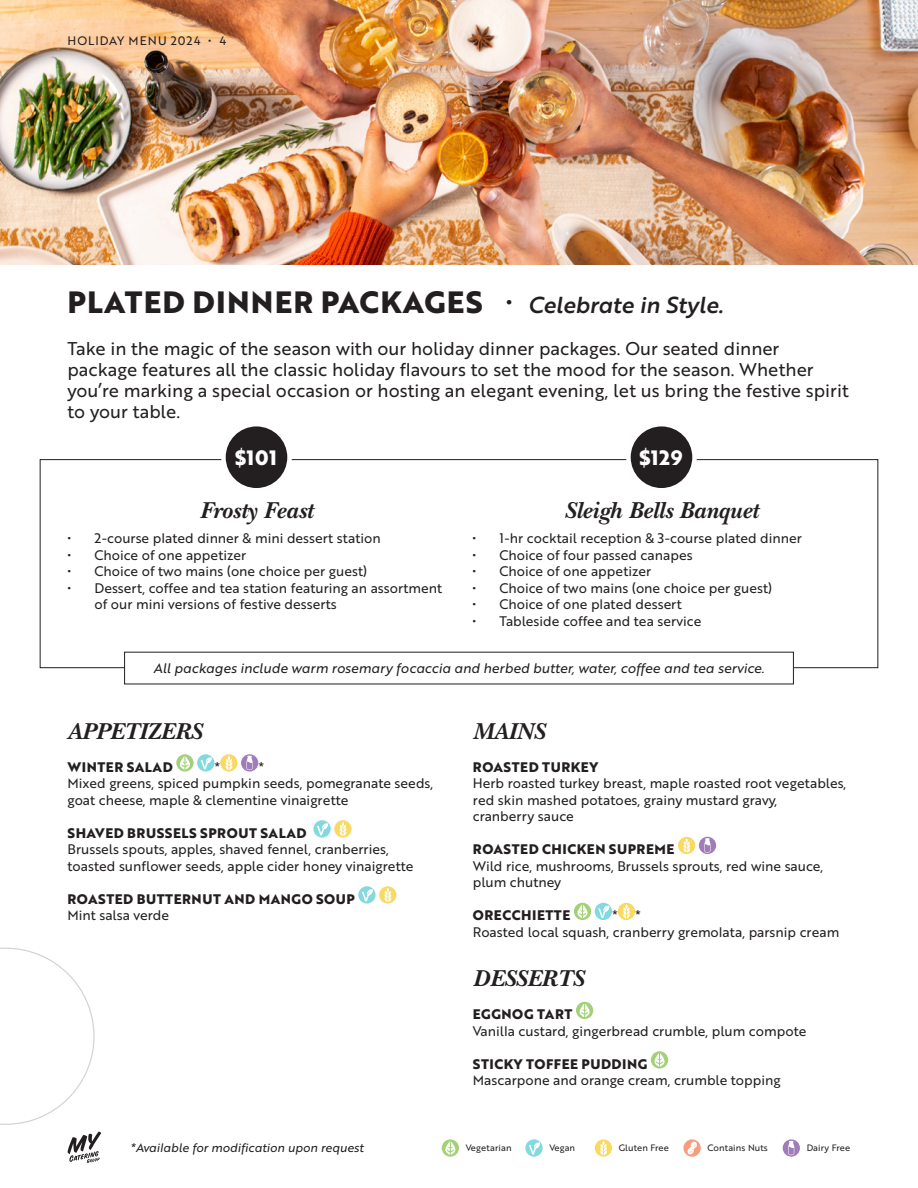
<style>
.page{position:relative;width:918px;height:1188px;background:#fff}
.page>*{position:absolute;margin:0;border:0;box-sizing:border-box;transform-origin:0 0}
.Brother_Reg_9_11{font:700 30px "Brother 1816 Extra";letter-spacing:.04em;color:#231f20}
.Brother_Reg_9_11-2{font:italic 700 24px "New Baskerville Std";color:#231f20}
.Brother_Reg_9_11-3{font:700 20.25px "Brother 1816 Extra";letter-spacing:.04em;color:#fff}
.Brother_Body_12_14{font:18px/21px "Brother 1816 Regular";color:#231f20}
.Brother_Reg_9_11-4{font:13.5px/16.5px "Brother 1816 Regular";color:#231f20}
.Brother_Reg_9_11-5{font:700 13.5px "Brother 1816 Extra";letter-spacing:.04em;color:#231f20}
.Brother_Reg_9_11-6{font:13.5px "Brother 1816 Regular Italic";color:#231f20}
.t1{font:12px "Brother 1816 Regular Italic";color:#231f20}
.t2{font:12px "Brother 1816 Regular";letter-spacing:.085em;color:#231f20}
.t3{font:9px "Brother 1816 Regular";letter-spacing:.01em;color:#231f20}
.s1{font-family:"Brother 1816 Light";font-weight:400}
.s2{font-family:"Brother 1816 Medium Italic";font-weight:400;font-size:22.5px}
</style>
<div class="page">
<img style="left:0;top:0;width:918px;height:265px">
<svg style="left:67px;top:1131px;width:34px;height:32px"></svg>
<svg style="left:783px;top:1139px;width:17px;height:18px"></svg>
<svg style="left:788px;top:1141px;width:6px;height:14px"></svg>
<svg style="left:683px;top:1139px;width:18px;height:18px"></svg>
<svg style="left:687px;top:1141px;width:10px;height:14px"></svg>
<div style="left:595px;top:1139px;width:17px;height:18px;background:#fad963;border-radius:50%"></div>
<svg style="left:600px;top:1141px;width:7px;height:14px"></svg>
<svg style="left:525px;top:1139px;width:18px;height:18px"></svg>
<svg style="left:529px;top:1142px;width:11px;height:13px"></svg>
<svg style="left:442px;top:1139px;width:17px;height:18px"></svg>
<svg style="left:445px;top:1141px;width:10px;height:14px"></svg>
<div style="left:628px;top:424px;width:67px;height:66px;background:#231f20;border-radius:50%"></div>
<div style="left:626px;top:422px;width:71px;height:71px;border:4px solid #fff;border-radius:50%"></div>
<div style="left:223px;top:424px;width:67px;height:66px;background:#231f20;border-radius:50%"></div>
<div style="left:221px;top:422px;width:71px;height:71px;border:4px solid #fff;border-radius:50%"></div>
<svg style="left:176px;top:754px;width:18px;height:18px"></svg>
<svg style="left:180px;top:756px;width:10px;height:14px"></svg>
<svg style="left:197px;top:754px;width:17px;height:18px"></svg>
<svg style="left:201px;top:757px;width:11px;height:12px"></svg>
<div style="left:220px;top:754px;width:17px;height:18px;background:#fad963;border-radius:50%"></div>
<svg style="left:225px;top:756px;width:8px;height:14px"></svg>
<div style="left:241px;top:754px;width:17px;height:18px;background:#a07db8;border-radius:50%"></div>
<svg style="left:246px;top:756px;width:7px;height:14px"></svg>
<svg style="left:313px;top:820px;width:18px;height:18px"></svg>
<svg style="left:317px;top:823px;width:11px;height:12px"></svg>
<svg style="left:334px;top:820px;width:18px;height:18px"></svg>
<svg style="left:339px;top:822px;width:8px;height:14px"></svg>
<svg style="left:358px;top:886px;width:18px;height:18px"></svg>
<svg style="left:362px;top:889px;width:11px;height:12px"></svg>
<div style="left:379px;top:886px;width:17px;height:18px;background:#fad963;border-radius:50%"></div>
<svg style="left:384px;top:888px;width:8px;height:14px"></svg>
<div style="left:678px;top:837px;width:17px;height:17px;background:#fad963;border-radius:50%"></div>
<svg style="left:683px;top:838px;width:7px;height:14px"></svg>
<div style="left:699px;top:837px;width:17px;height:17px;background:#a07db8;border-radius:50%"></div>
<svg style="left:704px;top:838px;width:7px;height:15px"></svg>
<div style="left:574px;top:903px;width:17px;height:17px;background:#a3d178;border-radius:50%"></div>
<svg style="left:578px;top:905px;width:10px;height:13px"></svg>
<div style="left:595px;top:903px;width:17px;height:17px;background:#82d9e0;border-radius:50%"></div>
<svg style="left:598px;top:905px;width:12px;height:13px"></svg>
<div style="left:618px;top:903px;width:17px;height:17px;background:#fad963;border-radius:50%"></div>
<svg style="left:623px;top:904px;width:7px;height:14px"></svg>
<div style="left:576px;top:1002px;width:17px;height:17px;background:#a3d178;border-radius:50%"></div>
<svg style="left:580px;top:1004px;width:10px;height:13px"></svg>
<svg style="left:651px;top:1051px;width:17px;height:18px"></svg>
<svg style="left:655px;top:1053px;width:10px;height:14px"></svg>
<svg style="left:0;top:948px;width:95px;height:177px"></svg>
<p class="t2" style="left:68px;top:32px;width:160px">HOLIDAY MENU 2024 • 4</p>
<p class="Brother_Reg_9_11" style="left:68px;top:279px;width:657px">PLATED DINNER PACKAGES <span class="s1">•</span> <span class="s2">Celebrate in Style.</span></p>
<p class="Brother_Body_12_14" style="left:68px;top:337px;width:783px">Take in the magic of the season with our holiday dinner packages. Our seated dinner package features all the classic holiday flavours to set the mood for the season. Whether you’re marking a special occasion or hosting an elegant evening, let us bring the festive spirit to your table.</p>
<p class="Brother_Reg_9_11-3" style="left:235px;top:442px;width:44px">$101</p>
<p class="Brother_Reg_9_11-3" style="left:639px;top:442px;width:46px">$129</p>
<p class="Brother_Reg_9_11-2" style="left:200px;top:496px;width:115px">Frosty Feast</p>
<p class="Brother_Reg_9_11-4" style="left:68px;top:529px;width:315px">• 2-course plated dinner &amp; mini dessert station</p>
<p class="Brother_Reg_9_11-4" style="left:68px;top:546px;width:180px">• Choice of one appetizer</p>
<p class="Brother_Reg_9_11-4" style="left:68px;top:562px;width:301px">• Choice of two mains (one choice per guest)</p>
<p class="Brother_Reg_9_11-4" style="left:94px;top:579px;width:349px;text-indent:-27px">• Dessert, coffee and tea station featuring an assortment of our mini versions of festive desserts</p>
<p class="Brother_Reg_9_11-2" style="left:565px;top:496px;width:195px">Sleigh Bells Banquet</p>
<p class="Brother_Reg_9_11-4" style="left:472px;top:529px;width:331px">• 1-hr cocktail reception &amp; 3-course plated dinner</p>
<p class="Brother_Reg_9_11-4" style="left:472px;top:546px;width:222px">• Choice of four passed canapes</p>
<p class="Brother_Reg_9_11-4" style="left:472px;top:562px;width:180px">• Choice of one appetizer</p>
<p class="Brother_Reg_9_11-4" style="left:472px;top:579px;width:301px">• Choice of two mains (one choice per guest)</p>
<p class="Brother_Reg_9_11-4" style="left:472px;top:595px;width:211px">• Choice of one plated dessert</p>
<p class="Brother_Reg_9_11-4" style="left:472px;top:612px;width:230px">• Tableside coffee and tea service</p>
<p class="Brother_Reg_9_11-6" style="left:154px;top:658px;width:612px">All packages include warm rosemary focaccia and herbed butter, water, coffee and tea service.</p>
<p class="Brother_Reg_9_11-2" style="left:68px;top:717px;width:136px">APPETIZERS</p>
<p class="Brother_Reg_9_11-5" style="left:68px;top:756px;width:107px">WINTER SALAD</p>
<p class="Brother_Reg_9_11-4" style="left:214px;top:758px;width:7px">*</p>
<p class="Brother_Reg_9_11-4" style="left:258px;top:758px;width:7px">*</p>
<p class="Brother_Reg_9_11-4" style="left:68px;top:774px;width:367px">Mixed greens, spiced pumpkin seeds, pomegranate seeds, goat cheese, maple &amp; clementine vinaigrette</p>
<p class="Brother_Reg_9_11-5" style="left:68px;top:822px;width:241px">SHAVED BRUSSELS SPROUT SALAD</p>
<p class="Brother_Reg_9_11-4" style="left:68px;top:840px;width:323px">Brussels spouts, apples, shaved fennel, cranberries,</p>
<p class="Brother_Reg_9_11-4" style="left:68px;top:857px;width:348px">toasted sunflower seeds, apple cider honey vinaigrette</p>
<p class="Brother_Reg_9_11-5" style="left:68px;top:888px;width:289px">ROASTED BUTTERNUT AND MANGO SOUP</p>
<p class="Brother_Reg_9_11-4" style="left:68px;top:906px;width:103px">Mint salsa verde</p>
<p class="t1" style="left:130px;top:1139px;width:235px">*Available for modification upon request</p>
<p class="Brother_Reg_9_11-2" style="left:473px;top:717px;width:74px">MAINS</p>
<p class="Brother_Reg_9_11-5" style="left:473px;top:756px;width:127px">ROASTED TURKEY</p>
<p class="Brother_Reg_9_11-4" style="left:473px;top:774px;width:375px">Herb roasted turkey breast, maple roasted root vegetables, red skin mashed potatoes, grainy mustard gravy,</p>
<p class="Brother_Reg_9_11-4" style="left:473px;top:807px;width:102px">cranberry sauce</p>
<p class="Brother_Reg_9_11-5" style="left:473px;top:839px;width:203px">ROASTED CHICKEN SUPREME</p>
<p class="Brother_Reg_9_11-4" style="left:473px;top:857px;width:352px">Wild rice, mushrooms, Brussels sprouts, red wine sauce, plum chutney</p>
<p class="Brother_Reg_9_11-5" style="left:473px;top:905px;width:99px">ORECCHIETTE</p>
<p class="Brother_Reg_9_11-4" style="left:612px;top:906px;width:30px">* *</p>
<p class="Brother_Reg_9_11-4" style="left:473px;top:923px;width:368px">Roasted local squash, cranberry gremolata, parsnip cream</p>
<p class="Brother_Reg_9_11-2" style="left:473px;top:964px;width:113px">DESSERTS</p>
<p class="Brother_Reg_9_11-5" style="left:473px;top:1004px;width:101px">EGGNOG TART</p>
<p class="Brother_Reg_9_11-4" style="left:473px;top:1022px;width:335px">Vanilla custard, gingerbread crumble, plum compote</p>
<p class="Brother_Reg_9_11-5" style="left:473px;top:1053px;width:176px">STICKY TOFFEE PUDDING</p>
<p class="Brother_Reg_9_11-4" style="left:473px;top:1071px;width:309px">Mascarpone and orange cream, crumble topping</p>
<p class="t3" style="left:466px;top:1141px;width:47px">Vegetarian</p>
<p class="t3" style="left:549px;top:1141px;width:27px">Vegan</p>
<p class="t3" style="left:619px;top:1141px;width:52px">Gluten Free</p>
<p class="t3" style="left:707px;top:1141px;width:62px">Contains Nuts</p>
<p class="t3" style="left:807px;top:1141px;width:45px">Dairy Free</p>
</div>
